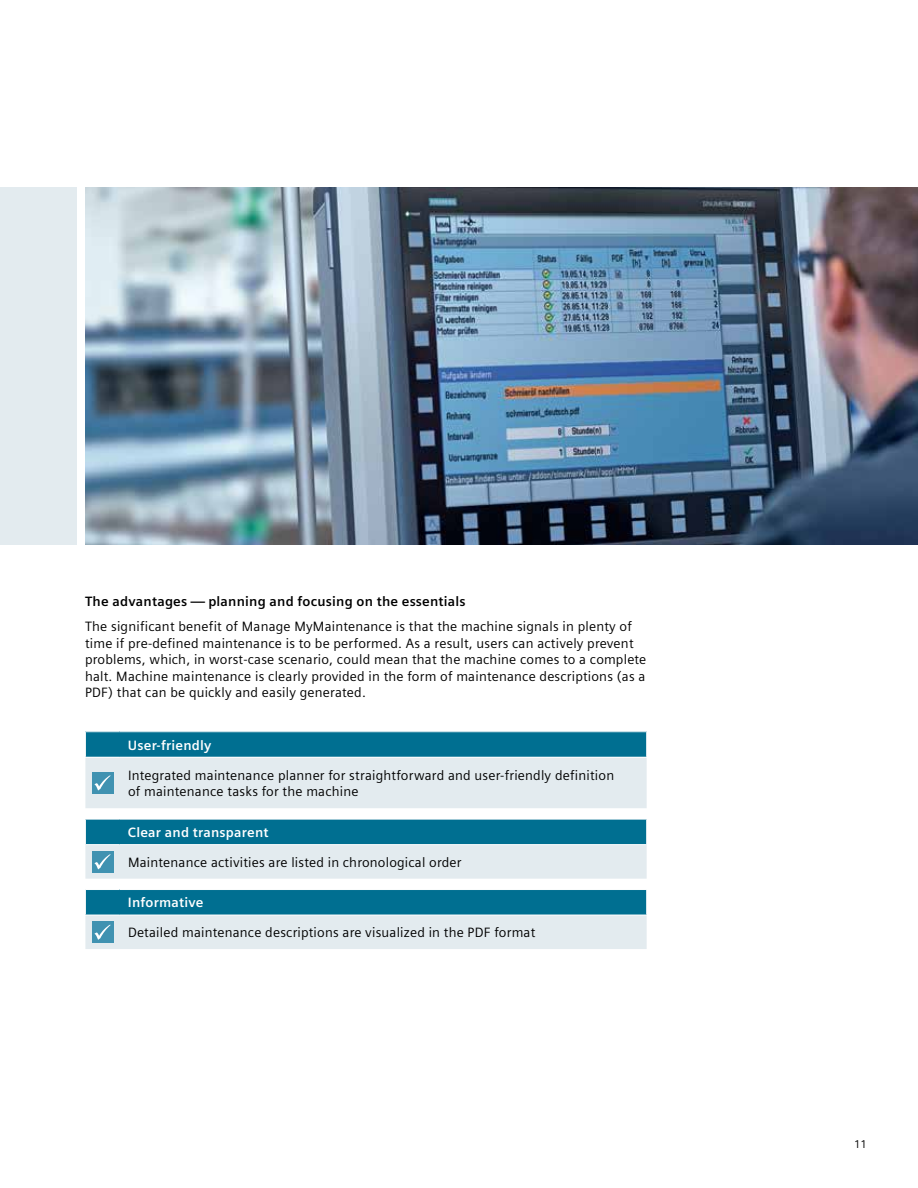
<style>
.page{position:relative;width:918px;height:1188px;background:#fff}
.page>*{position:absolute;margin:0;border:0;box-sizing:border-box;transform-origin:0 0}
.t1{font:13.5px/16.5px "Siemens Sans";letter-spacing:.015em;color:#000}
.t2{font:700 13.5px "Siemens Sans";letter-spacing:.015em;color:#000}
.t3{font:700 13.5px "Siemens Sans";letter-spacing:.015em;color:#fff}
.t4{font:11.25px "Siemens Sans";color:#000}
</style>
<div class="page">
<img style="left:85px;top:187px;width:833px;height:357px">
<svg style="left:85px;top:732px;width:562px;height:76px;background:#98c2d0"></svg>
<svg style="left:85px;top:819px;width:562px;height:60px;background:#85b8c8"></svg>
<svg style="left:85px;top:890px;width:562px;height:59px;background:#83b6c7"></svg>
<div style="left:0;top:187px;width:77px;height:357px;background:#e3ebef"></div>
<p class="t2" style="left:85px;top:593px;width:382px">The advantages — planning and focusing on the essentials</p>
<p class="t1" style="left:85px;top:618px;width:563px">The significant benefit of Manage MyMaintenance is that the machine signals in plenty of time if pre-defined maintenance is to be performed. As a result, users can actively prevent problems, which, in worst-case scenario, could mean that the machine comes to a complete halt. Machine maintenance is clearly provided in the form of maintenance descriptions (as a PDF) that can be quickly and easily generated.</p>
<p class="t3" style="left:128px;top:737px;width:85px">User-friendly</p>
<p class="t1" style="left:128px;top:767px;width:488px">Integrated maintenance planner for straightforward and user-friendly definition of maintenance tasks for the machine</p>
<p class="t3" style="left:128px;top:825px;width:142px">Clear and transparent</p>
<p class="t1" style="left:128px;top:854px;width:335px">Maintenance activities are listed in chronological order</p>
<p class="t3" style="left:128px;top:895px;width:77px">Informative</p>
<p class="t1" style="left:128px;top:925px;width:409px">Detailed maintenance descriptions are visualized in the PDF format</p>
<p class="t4" style="left:854px;top:1138px;width:14px">11</p>
</div>
